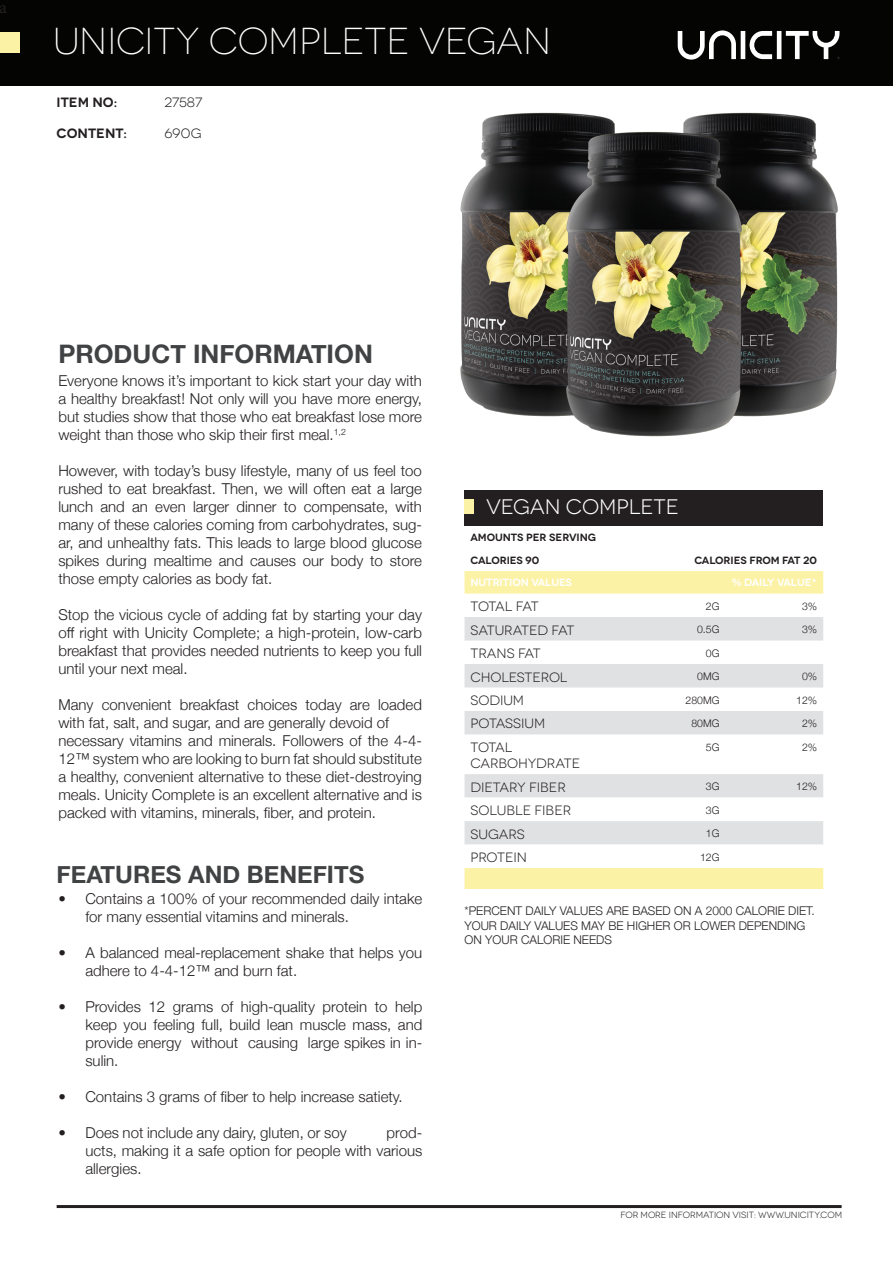
<style>
.page{position:relative;width:893px;height:1263px;background:#fff}
.page>*{position:absolute;margin:0;border:0;box-sizing:border-box;transform-origin:0 0}
.t1{font:300 37.5px "Novecentowide";color:#fff}
.t2{font:700 25.5px "Helvetica Neue";color:#414243}
.t3{font:700 24px "Helvetica Neue";color:#414243}
.t4{font:21px "Novecentowide";color:#fff}
.t5{font:18px "Minion Pro";color:#231f20}
.t6{font:300 15px/18px "Helvetica Neue";color:#231f20;text-align:justify}
.t7{font:13.5px "Novecentowide";letter-spacing:-.01em;color:#231f20}
.t8{font:600 13.5px "Novecentowide";color:#231f20}
.t9{font:13.5px "Novecentowide";letter-spacing:-.065em;color:#231f20}
.t10{font:300 12px/14.4px "Helvetica Neue";color:#231f20}
.t11{font:300 10.5px "Helvetica Neue";color:#231f20}
.t12{font:600 10.5px "Novecentowide";letter-spacing:-.01em;color:#231f20}
.t13{font:600 10.5px "Novecentowide";letter-spacing:-.015em;color:#fff}
.t14{font:9px "Novecentowide";letter-spacing:-.005em;color:#231f20}
</style>
<div class="page">
<img style="left:460px;top:112px;width:80px;height:305px">
<img style="left:763px;top:113px;width:75px;height:303px">
<img style="left:540px;top:112px;width:223px;height:325px">
<div style="left:0;top:0;width:893px;height:86px;background:#040503"></div>
<div style="left:1px;top:32px;width:19px;height:20px;background:#fcf2a5"></div>
<svg style="left:678px;top:30px;width:161px;height:30px"></svg>
<hr style="left:57px;top:1205px;width:785px;height:3px;background:#231f20">
<div style="left:464px;top:490px;width:359px;height:36px;background:#231f20"></div>
<svg style="left:464px;top:571px;width:359px;height:318px;fill:#fcf2a5"></svg>
<svg style="left:464px;top:617px;width:359px;height:181px;fill:#e1e2e4"></svg>
<svg style="left:464px;top:798px;width:359px;height:70px"></svg>
<div style="left:464px;top:499px;width:10px;height:15px;background:#fcf2a5"></div>
<p class="t5" style="left:0;top:-5px;width:9px">a</p>
<p class="t1" style="left:53px;top:19px;width:499px">UNICITY COMPLETE VEGAN</p>
<p class="t8" style="left:57px;top:94px;width:62px">ITEM NO:</p>
<p class="t7" style="left:165px;top:94px;width:39px">27587</p>
<p class="t8" style="left:57px;top:125px;width:72px">CONTENT:</p>
<p class="t7" style="left:165px;top:126px;width:38px">690G</p>
<p class="t2" style="left:58px;top:334px;width:316px">PRODUCT INFORMATION</p>
<p class="t6" style="left:58px;top:370px;width:365px">Everyone knows it’s important to kick start your day with a healthy breakfast! Not only will you have more energy, but studies show that those who eat breakfast lose more weight than those who skip their first meal.<sup>1,2</sup></p>
<p class="t6" style="left:58px;top:460px;width:365px">However, with today’s busy lifestyle, many of us feel too rushed to eat breakfast. Then, we will often eat a large lunch and an even larger dinner to compensate, with many of these calories coming from carbohydrates, sug&shy;ar, and unhealthy fats. This leads to large blood glucose spikes during mealtime and causes our body to store those empty calories as body fat.</p>
<p class="t6" style="left:58px;top:604px;width:365px">Stop the vicious cycle of adding fat by starting your day off right with Unicity Complete; a high-protein, low-carb breakfast that provides needed nutrients to keep you full until your next meal.</p>
<p class="t6" style="left:58px;top:694px;width:365px">Many convenient breakfast choices today are loaded with fat, salt, and sugar, and are generally devoid of</p>
<p class="t6" style="left:58px;top:730px;width:365px">necessary vitamins and minerals. Followers of the 4-4- 12™ system who are looking to burn fat should substitute a healthy, convenient alternative to these diet-destroying meals. Unicity Complete is an excellent alternative and is packed with vitamins, minerals, fiber, and protein.</p>
<p class="t3" style="left:57px;top:855px;width:309px">FEATURES AND BENEFITS</p>
<p class="t6" style="left:85px;top:888px;width:338px;text-indent:-27px">• Contains a 100% of your recommended daily intake for many essential vitamins and minerals.</p>
<p class="t6" style="left:85px;top:942px;width:338px;text-indent:-27px">• A balanced meal-replacement shake that helps you adhere to 4-4-12™ and burn fat.</p>
<p class="t6" style="left:85px;top:996px;width:338px;text-indent:-27px">• Provides 12 grams of high-quality protein to help keep you feeling full, build lean muscle mass, and provide energy without causing large spikes in in&shy;sulin.</p>
<p class="t6" style="left:58px;top:1086px;width:346px">• Contains 3 grams of fiber to help increase satiety.</p>
<p class="t6" style="left:58px;top:1122px;width:290px">• Does not include any dairy, gluten, or soy</p>
<p class="t6" style="left:85px;top:1122px;width:338px;text-indent:301px">prod&shy;ucts, making it a safe option for people with various allergies.</p>
<p class="t4" style="left:486px;top:495px;width:194px">VEGAN COMPLETE</p>
<p class="t12" style="left:470px;top:531px;width:127px">AMOUNTS PER SERVING</p>
<p class="t12" style="left:470px;top:553px;width:70px">CALORIES 90</p>
<p class="t12" style="left:694px;top:553px;width:124px">CALORIES FROM FAT 20</p>
<p class="t13" style="left:470px;top:576px;width:103px">NUTRITION VALUES</p>
<p class="t13" style="left:732px;top:576px;width:86px">% DAILY VALUE*</p>
<p class="t9" style="left:470px;top:598px;width:70px">TOTAL FAT</p>
<p class="t11" style="left:706px;top:597px;width:15px">2G</p>
<p class="t11" style="left:802px;top:597px;width:17px">3%</p>
<p class="t7" style="left:470px;top:622px;width:105px">SATURATED FAT</p>
<p class="t11" style="left:697px;top:621px;width:24px">0.5G</p>
<p class="t11" style="left:802px;top:621px;width:17px">3%</p>
<p class="t7" style="left:470px;top:645px;width:72px">TRANS FAT</p>
<p class="t11" style="left:706px;top:644px;width:15px">0G</p>
<p class="t7" style="left:470px;top:669px;width:99px">CHOLESTEROL</p>
<p class="t11" style="left:697px;top:668px;width:24px">0MG</p>
<p class="t11" style="left:802px;top:668px;width:17px">0%</p>
<p class="t7" style="left:470px;top:692px;width:55px">SODIUM</p>
<p class="t11" style="left:686px;top:691px;width:35px">280MG</p>
<p class="t11" style="left:796px;top:691px;width:23px">12%</p>
<p class="t7" style="left:470px;top:716px;width:76px">POTASSIUM</p>
<p class="t11" style="left:691px;top:715px;width:30px">80MG</p>
<p class="t11" style="left:802px;top:715px;width:17px">2%</p>
<p class="t7" style="left:470px;top:739px;width:43px">TOTAL</p>
<p class="t7" style="left:470px;top:756px;width:111px">CARBOHYDRATE</p>
<p class="t11" style="left:706px;top:738px;width:15px">5G</p>
<p class="t11" style="left:802px;top:738px;width:17px">2%</p>
<p class="t7" style="left:470px;top:779px;width:97px">DIETARY FIBER</p>
<p class="t11" style="left:706px;top:778px;width:15px">3G</p>
<p class="t11" style="left:796px;top:778px;width:23px">12%</p>
<p class="t7" style="left:470px;top:802px;width:102px">SOLUBLE FIBER</p>
<p class="t11" style="left:706px;top:801px;width:15px">3G</p>
<p class="t7" style="left:470px;top:826px;width:56px">SUGARS</p>
<p class="t11" style="left:706px;top:825px;width:15px">1G</p>
<p class="t7" style="left:470px;top:849px;width:58px">PROTEIN</p>
<p class="t11" style="left:700px;top:848px;width:21px">12G</p>
<p class="t10" style="left:464px;top:903px;width:352px">*PERCENT DAILY VALUES ARE BASED ON A 2000 CALORIE DIET.<br>YOUR DAILY VALUES MAY BE HIGHER OR LOWER DEPENDING<br>ON YOUR CALORIE NEEDS</p>
<p class="t14" style="left:620px;top:1209px;width:223px">FOR MORE INFORMATION VISIT: WWW.UNICITY.COM</p>
</div>
